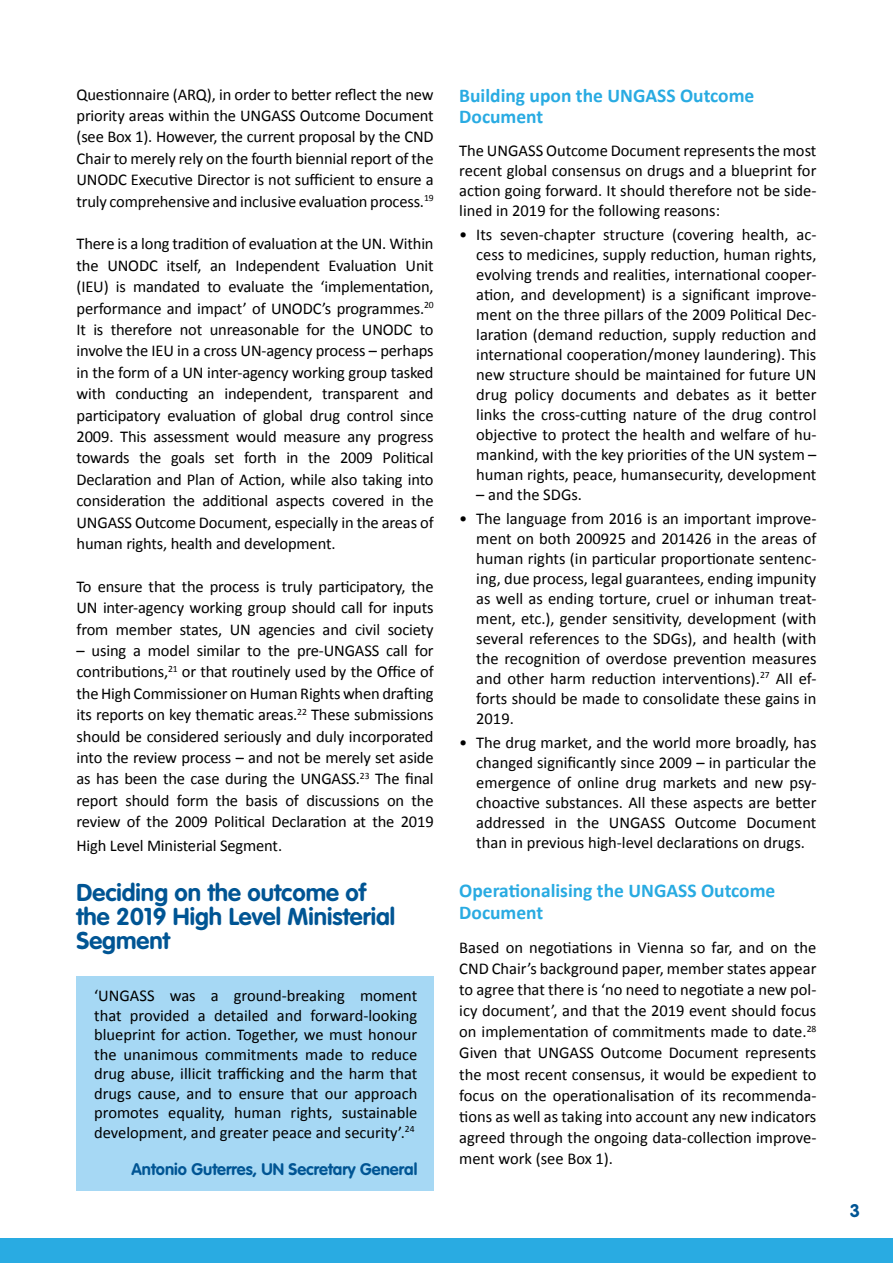
<style>
.page{position:relative;width:893px;height:1263px;background:#fff}
.page>*{position:absolute;margin:0;border:0;box-sizing:border-box;transform-origin:0 0}
.t1{font:700 24px/24.2px "VAG Rounded LT Pro";color:#005594}
.t2{font:700 19.5px/21.1px "Calibri";color:#29abe2}
.t3{font:700 18px "VAG Rounded LT Pro";color:#005594}
.t4{font:16.5px/20px "Calibri";letter-spacing:-.01em;color:#000;text-align:justify}
.t5{font:700 16.5px "VAG Rounded LT Pro";color:#005594}
</style>
<div class="page">
<div style="left:0;top:1238px;width:893px;height:25px;background:#29abe2"></div>
<div style="left:77px;top:977px;width:357px;height:214px;background:#a6d8f4"></div>
<p class="t4" style="left:77px;top:83px;width:359px;line-height:21.5px">Questionnaire (ARQ), in order to better reflect the new priority areas within the UNGASS Outcome Document (see Box 1). However, the current proposal by the CND Chair to merely rely on the fourth biennial report of the UNODC Executive Director is not sufficient to ensure a truly comprehensive and inclusive evaluation process.<sup>19</sup></p>
<p class="t4" style="left:77px;top:233px;width:359px;line-height:21.5px">There is a long tradition of evaluation at the UN. Within the UNODC itself, an Independent Evaluation Unit (IEU) is mandated to evaluate the ‘implementation, performance and impact’ of UNODC’s programmes.<sup>20<br></sup>It is therefore not unreasonable for the UNODC to involve the IEU in a cross UN-agency process – perhaps in the form of a UN inter-agency working group tasked with conducting an independent, transparent and participatory evaluation of global drug control since 2009. This assessment would measure any progress towards the goals set forth in the 2009 Political Declaration and Plan of Action, while also taking into consideration the additional aspects covered in the UNGASS Outcome Document, especially in the areas of human rights, health and development.</p>
<p class="t4" style="left:77px;top:576px;width:359px;line-height:21.5px">To ensure that the process is truly participatory, the UN inter-agency working group should call for inputs from member states, UN agencies and civil society</p>
<p class="t4" style="left:77px;top:640px;width:359px;line-height:21.5px">– using a model similar to the pre-UNGASS call for contributions,<sup>21</sup> or that routinely used by the Office of the High Commissioner on Human Rights when drafting its reports on key thematic areas.<sup>22</sup> These submissions should be considered seriously and duly incorporated into the review process – and not be merely set aside as has been the case during the UNGASS.<sup>23</sup> The final report should form the basis of discussions on the review of the 2009 Political Declaration at the 2019</p>
<p class="t4" style="left:77px;top:836px;width:207px">High Level Ministerial Segment.</p>
<h1 class="t1" style="left:77px;top:881px;width:320px">Deciding on the outcome of the 2019 High Level Ministerial<br>Segment</h1>
<p class="t4" style="left:94px;top:986px;width:325px;line-height:19.5px">‘UNGASS was a ground-breaking moment that provided a detailed and forward-looking blueprint for action. Together, we must honour the unanimous commitments made to reduce drug abuse, illicit trafficking and the harm that drugs cause, and to ensure that our approach promotes equality, human rights, sustainable development, and greater peace and security’.<sup>24</sup></p>
<p class="t5" style="left:132px;top:1158px;width:287px">Antonio Guterres, UN Secretary General</p>
<p class="t2" style="left:459px;top:85px;width:297px">Building upon the UNGASS Outcome<br>Document</p>
<p class="t4" style="left:459px;top:140px;width:359px">The UNGASS Outcome Document represents the most recent global consensus on drugs and a blueprint for action going forward. It should therefore not be side&shy;lined in 2019 for the following reasons:</p>
<p class="t4" style="left:476px;top:224px;width:342px;text-indent:-17px">• Its seven-chapter structure (covering health, ac&shy;cess to medicines, supply reduction, human rights, evolving trends and realities, international cooper&shy;ation, and development) is a significant improve&shy;ment on the three pillars of the 2009 Political Dec&shy;laration (demand reduction, supply reduction and international cooperation/money laundering). This new structure should be maintained for future UN drug policy documents and debates as it better links the cross-cutting nature of the drug control objective to protect the health and welfare of hu&shy;mankind, with the key priorities of the UN system – human rights, peace, humansecurity, development</p>
<p class="t4" style="left:476px;top:484px;width:107px">– and the SDGs.</p>
<p class="t4" style="left:476px;top:508px;width:342px;text-indent:-17px">• The language from 2016 is an important improve&shy;ment on both 200925 and 201426 in the areas of human rights (in particular proportionate sentenc&shy;ing, due process, legal guarantees, ending impunity as well as ending torture, cruel or inhuman treat&shy;ment, etc.), gender sensitivity, development (with several references to the SDGs), and health (with the recognition of overdose prevention measures and other harm reduction interventions).<sup>27</sup> All ef&shy;forts should be made to consolidate these gains in 2019.</p>
<p class="t4" style="left:476px;top:732px;width:342px;text-indent:-17px">• The drug market, and the world more broadly, has changed significantly since 2009 – in particular the emergence of online drug markets and new psy&shy;choactive substances. All these aspects are better addressed in the UNGASS Outcome Document than in previous high-level declarations on drugs.</p>
<p class="t2" style="left:459px;top:880px;width:318px">Operationalising the UNGASS Outcome<br>Document</p>
<p class="t4" style="left:459px;top:936px;width:359px;line-height:21.1px">Based on negotiations in Vienna so far, and on the CND Chair’s background paper, member states appear to agree that there is ‘no need to negotiate a new pol&shy;icy document’, and that the 2019 event should focus on implementation of commitments made to date.<sup>28<br></sup>Given that UNGASS Outcome Document represents the most recent consensus, it would be expedient to focus on the operationalisation of its recommenda&shy;tions as well as taking into account any new indicators agreed through the ongoing data-collection improve&shy;ment work (see Box 1).</p>
<p class="t3" style="left:850px;top:1199px;width:12px">3</p>
</div>
